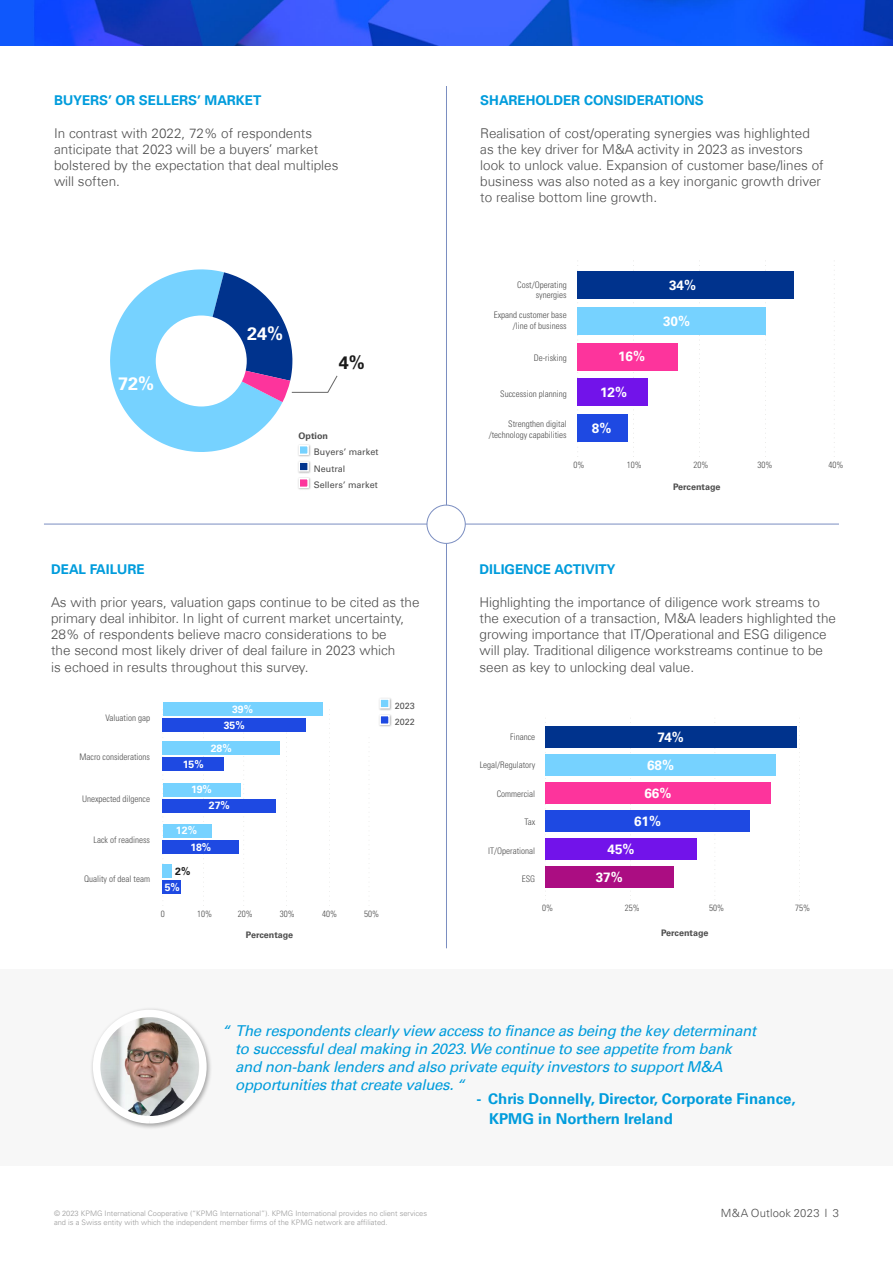
<style>
.page{position:relative;width:893px;height:1263px;background:#fff}
.page>*{position:absolute;margin:0;border:0;box-sizing:border-box;transform-origin:0 0}
.t1{font:700 18px "Univers LT Std";color:#fff}
.t2{font:700 18px "Univers LT Std";color:#1a1a1a}
.t3{font:italic 15px/18px "Univers 55";letter-spacing:-.02em;color:#009cdc}
.t4{font:700 15px/19.5px "Univers 65";color:#009cdc}
.t5{font:300 13.5px/16.2px "Universfor KPMG";color:#4d4d4d}
.t6{font:700 13.5px "Universfor KPMG";color:#009cdc}
.t7{font:700 13.5px "Univers LT Std";color:#fff}
.t8{font:300 11.25px "Univers LT Std";letter-spacing:.02em;color:#4d4d4d}
.t9{font:700 10.5px/15.6px "Univers LT Std";color:#fff}
.t10{font:700 10.5px "Univers LT Std";color:#1a1a1a}
.t11{font:300 condensed 9px/10.8px "Univers LT Std";color:#4d4d4d;text-align:right}
.t12{font:9px/16.5px "Univers LT Std";color:#4d4d4d}
.t13{font:700 9px "Univers LT Std";color:#4d4d4d}
.t14{font:300 7.5px/9px "Univers LT Std";color:#999}
</style>
<div class="page">
<div style="left:0;top:969px;width:893px;height:196px;background:#f7f7f7"></div>
<img style="left:0;top:0;width:893px;height:45px">
<svg style="left:633px;top:260px;width:1px;height:197px"></svg>
<svg style="left:699px;top:260px;width:1px;height:197px"></svg>
<svg style="left:765px;top:260px;width:1px;height:197px"></svg>
<svg style="left:834px;top:260px;width:1px;height:197px"></svg>
<div style="left:578px;top:272px;width:216px;height:27px;background:#00338d"></div>
<div style="left:578px;top:307px;width:188px;height:28px;background:#76d2ff"></div>
<div style="left:578px;top:343px;width:100px;height:27px;background:#fd349c"></div>
<div style="left:578px;top:415px;width:50px;height:27px;background:#1e49e2"></div>
<div style="left:297px;top:444px;width:15px;height:14px;background:#000;opacity:.35"></div>
<svg style="left:298px;top:452px;width:11px;height:3px"></svg>
<div style="left:297px;top:460px;width:15px;height:14px;background:#000;opacity:.35"></div>
<div style="left:298px;top:461px;width:11px;height:11px;background:#00338d;border:2px solid #fff"></div>
<div style="left:297px;top:477px;width:15px;height:14px;background:#000;opacity:.35"></div>
<div style="left:298px;top:478px;width:11px;height:10px;background:#fd349c;border:2px solid #fff"></div>
<svg style="left:110px;top:269px;width:228px;height:183px"></svg>
<svg style="left:286px;top:733px;width:1px;height:173px"></svg>
<svg style="left:329px;top:709px;width:1px;height:197px"></svg>
<svg style="left:203px;top:733px;width:1px;height:173px"></svg>
<div style="left:163px;top:702px;width:159px;height:14px;background:#76d2ff"></div>
<div style="left:163px;top:864px;width:9px;height:14px;background:#76d2ff"></div>
<div style="left:163px;top:718px;width:143px;height:14px;background:#1e49e2"></div>
<div style="left:163px;top:880px;width:18px;height:14px;background:#1e49e2"></div>
<div style="left:163px;top:824px;width:48px;height:14px;background:#76d2ff"></div>
<div style="left:163px;top:840px;width:76px;height:14px;background:#1e49e2"></div>
<div style="left:163px;top:783px;width:77px;height:13px;background:#76d2ff"></div>
<div style="left:163px;top:799px;width:113px;height:13px;background:#1e49e2"></div>
<svg style="left:545px;top:718px;width:1px;height:182px"></svg>
<svg style="left:630px;top:718px;width:1px;height:182px"></svg>
<svg style="left:799px;top:718px;width:1px;height:182px"></svg>
<div style="left:545px;top:726px;width:251px;height:22px;background:#00338d"></div>
<div style="left:545px;top:754px;width:231px;height:22px;background:#76d2ff"></div>
<div style="left:545px;top:782px;width:226px;height:22px;background:#fd349c"></div>
<div style="left:545px;top:810px;width:205px;height:22px;background:#1e49e2"></div>
<div style="left:545px;top:838px;width:152px;height:22px;background:#7213ea"></div>
<div style="left:545px;top:866px;width:128px;height:22px;background:#ab0d82"></div>
<div style="left:378px;top:697px;width:14px;height:14px;background:#000;opacity:.35"></div>
<div style="left:379px;top:698px;width:11px;height:10px;background:#76d2ff;border:2px solid #fff"></div>
<div style="left:378px;top:714px;width:14px;height:14px;background:#000;opacity:.35"></div>
<div style="left:379px;top:715px;width:11px;height:10px;background:#1e49e2;border:2px solid #fff"></div>
<div style="left:163px;top:741px;width:117px;height:14px;background:#76d2ff"></div>
<div style="left:163px;top:757px;width:61px;height:14px;background:#1e49e2"></div>
<div style="left:578px;top:378px;width:70px;height:28px;background:#7213ea"></div>
<hr style="left:446px;top:86px;width:1px;height:862px;background:#7b8ec1">
<hr style="left:44px;top:524px;width:795px;height:1px;background:#7b8ec1">
<div style="left:427px;top:505px;width:38px;height:38px;background:#fff;border-radius:50%"></div>
<div style="left:427px;top:505px;width:39px;height:39px;border:1px solid #7b8ec1;border-radius:50%"></div>
<div style="left:90px;top:1007px;width:123px;height:122px;background:#000;opacity:.35"></div>
<img style="left:97px;top:1013px;width:106px;height:107px;border-radius:53px">
<div style="left:93px;top:1010px;width:114px;height:113px;border:8px solid #fff;border-radius:50%"></div>
<p class="t6" style="left:54px;top:92px;width:209px">BUYERS’ OR SELLERS’ MARKET</p>
<p class="t5" style="left:54px;top:125px;width:286px">In contrast with 2022, 72% of respondents anticipate that 2023 will be a buyers’ market bolstered by the expectation that deal multiples will soften.</p>
<h1 class="t1" style="left:118px;top:373px;width:38px">72%</h1>
<h1 class="t1" style="left:247px;top:323px;width:38px">24%</h1>
<h1 class="t2" style="left:339px;top:352px;width:28px">4%</h1>
<p class="t13" style="left:298px;top:430px;width:31px">Option</p>
<p class="t12" style="left:314px;top:444px;width:66px">Buyers’ market<br>Neutral<br>Sellers’ market</p>
<p class="t6" style="left:51px;top:562px;width:95px">DEAL FAILURE</p>
<p class="t5" style="left:51px;top:594px;width:370px">As with prior years, valuation gaps continue to be cited as the primary deal inhibitor. In light of current market uncertainty, 28% of respondents believe macro considerations to be<br>the second most likely driver of deal failure in 2023 which<br>is echoed in results throughout this survey.</p>
<p class="t11" style="left:105px;top:713px;width:46px">Valuation gap</p>
<p class="t11" style="left:80px;top:751px;width:72px">Macro considerations</p>
<p class="t11" style="left:82px;top:793px;width:69px">Unexpected dilgence</p>
<p class="t11" style="left:94px;top:834px;width:58px">Lack of readiness</p>
<p class="t11" style="left:84px;top:874px;width:67px">Quality of deal team</p>
<p class="t9" style="left:224px;top:702px;width:31px;text-indent:8px">39%<br>35%</p>
<p class="t9" style="left:211px;top:741px;width:23px">28%</p>
<p class="t9" style="left:183px;top:757px;width:23px">15%</p>
<p class="t9" style="left:209px;top:782px;width:23px;line-height:16px;text-indent:-18px">19%<br>27%</p>
<p class="t9" style="left:190px;top:822px;width:22px;line-height:17px;text-indent:-14px">12%<br>18%</p>
<p class="t10" style="left:175px;top:865px;width:17px">2%</p>
<p class="t9" style="left:165px;top:880px;width:17px">5%</p>
<p class="t11" style="left:161px;top:908px;width:5px">0</p>
<p class="t11" style="left:197px;top:908px;width:16px">10%</p>
<p class="t11" style="left:238px;top:908px;width:16px">20%</p>
<p class="t11" style="left:280px;top:908px;width:16px">30%</p>
<p class="t11" style="left:322px;top:908px;width:16px">40%</p>
<p class="t11" style="left:364px;top:908px;width:16px">50%</p>
<p class="t13" style="left:246px;top:929px;width:49px">Percentage</p>
<p class="t12" style="left:395px;top:697px;width:22px">2023<br>2022</p>
<p class="t6" style="left:480px;top:92px;width:225px">SHAREHOLDER CONSIDERATIONS</p>
<p class="t5" style="left:480px;top:125px;width:345px">Realisation of cost/operating synergies was highlighted as the key driver for M&amp;A activity in 2023 as investors look to unlock value. Expansion of customer base/lines of business was also noted as a key inorganic growth driver to realise bottom line growth.</p>
<p class="t11" style="left:517px;top:279px;width:51px">Cost/Operating synergies</p>
<p class="t11" style="left:494px;top:309px;width:74px">Expand customer base /line of business</p>
<p class="t11" style="left:534px;top:352px;width:34px">De-risking</p>
<p class="t11" style="left:500px;top:388px;width:68px">Succession planning</p>
<p class="t11" style="left:489px;top:418px;width:79px">Strengthen digital /technology capabilities</p>
<p class="t7" style="left:618px;top:349px;width:29px">16%</p>
<p class="t7" style="left:600px;top:385px;width:29px">12%</p>
<p class="t7" style="left:592px;top:421px;width:21px">8%</p>
<p class="t7" style="left:669px;top:277px;width:29px">34%</p>
<p class="t7" style="left:663px;top:313px;width:29px">30%</p>
<p class="t11" style="left:574px;top:459px;width:12px">0%</p>
<p class="t11" style="left:627px;top:459px;width:16px">10%</p>
<p class="t11" style="left:693px;top:459px;width:16px">20%</p>
<p class="t11" style="left:757px;top:459px;width:16px">30%</p>
<p class="t11" style="left:829px;top:459px;width:16px">40%</p>
<p class="t13" style="left:673px;top:482px;width:49px">Percentage</p>
<p class="t6" style="left:480px;top:562px;width:138px">DILIGENCE ACTIVITY</p>
<p class="t5" style="left:480px;top:594px;width:358px">Highlighting the importance of diligence work streams to the execution of a transaction, M&amp;A leaders highlighted the growing importance that IT/Operational and ESG diligence will play. Traditional diligence workstreams continue to be seen as key to unlocking deal value.</p>
<p class="t11" style="left:510px;top:731px;width:26px">Finance</p>
<p class="t11" style="left:480px;top:759px;width:57px">Legal/Regulatory</p>
<p class="t11" style="left:497px;top:788px;width:40px">Commercial</p>
<p class="t11" style="left:524px;top:816px;width:12px">Tax</p>
<p class="t11" style="left:488px;top:845px;width:48px">IT/Operational</p>
<p class="t11" style="left:522px;top:873px;width:15px">ESG</p>
<p class="t7" style="left:658px;top:729px;width:28px">74%</p>
<p class="t7" style="left:647px;top:757px;width:29px">68%</p>
<p class="t7" style="left:644px;top:785px;width:29px">66%</p>
<p class="t7" style="left:634px;top:813px;width:29px">61%</p>
<p class="t7" style="left:607px;top:841px;width:29px">45%</p>
<p class="t7" style="left:596px;top:869px;width:29px">37%</p>
<p class="t11" style="left:542px;top:902px;width:12px">0%</p>
<p class="t11" style="left:625px;top:902px;width:16px">25%</p>
<p class="t11" style="left:709px;top:902px;width:16px">50%</p>
<p class="t11" style="left:795px;top:902px;width:16px">75%</p>
<p class="t13" style="left:661px;top:927px;width:49px">Percentage</p>
<p class="t3" style="left:235px;top:1022px;width:522px;text-indent:-13px">‘‘ The respondents clearly view access to finance as being the key determinant to successful deal making in 2023. We continue to see appetite from bank and non-bank lenders and also private equity investors to support M&amp;A opportunities that create values. “</p>
<p class="t4" style="left:489px;top:1089px;width:308px;text-indent:-13px">- Chris Donnelly, Director, Corporate Finance,<br>KPMG in Northern Ireland</p>
<p class="t14" style="left:54px;top:1209px;width:375px">© 2023 KPMG International Cooperative (“KPMG International”). KPMG International provides no client services and is a Swiss entity with which the independent member firms of the KPMG network are affiliated.</p>
<p class="t8" style="left:721px;top:1206px;width:119px">M&amp;A Outlook 2023 I 3</p>
</div>
